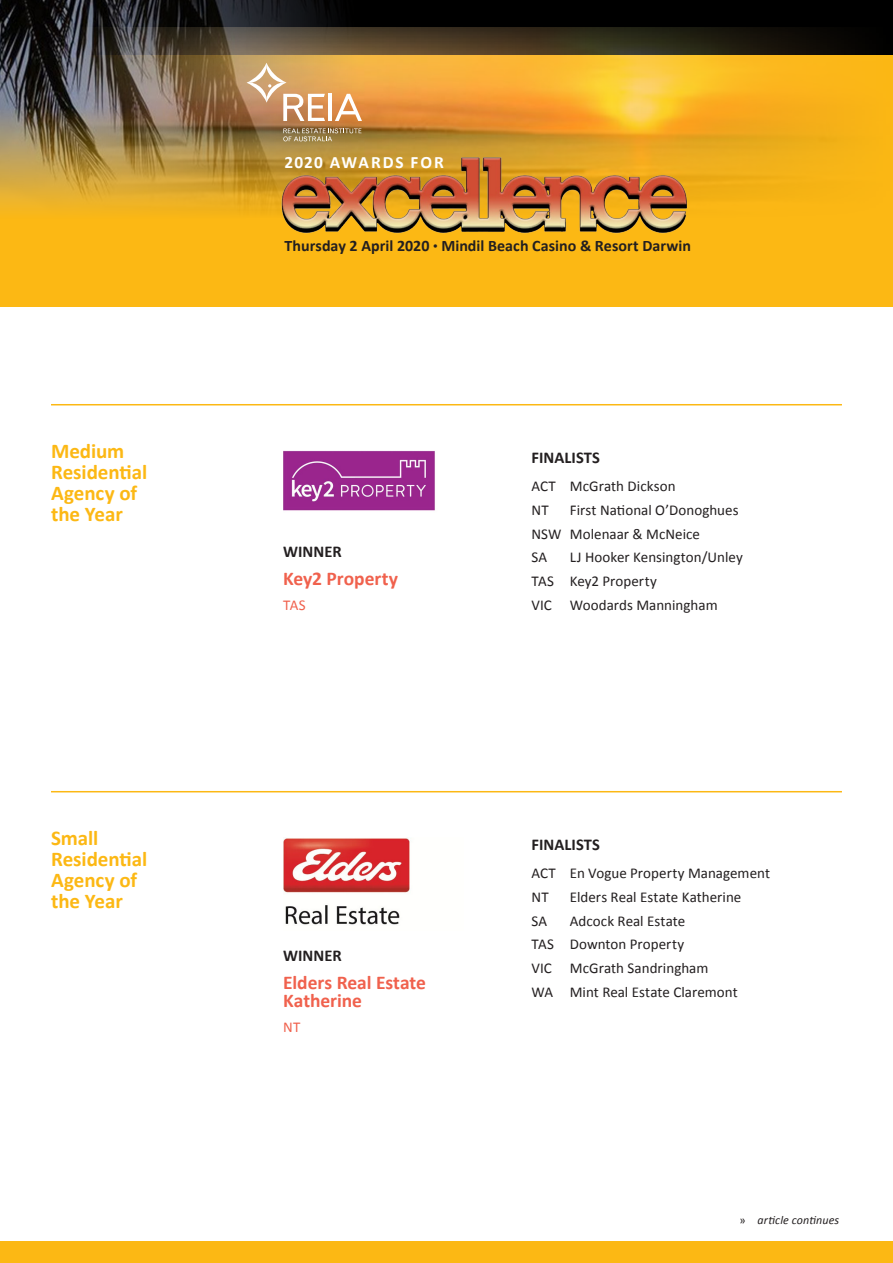
<style>
.page{position:relative;width:893px;height:1263px;background:#fff}
.page>*{position:absolute;margin:0;border:0;box-sizing:border-box;transform-origin:0 0}
.Awards_Cat_Head1{font:700 21px/21px "Calibri";letter-spacing:-.005em;color:#fcb814}
.Awards_Winner_red_Fe{font:700 19.5px/18px "Calibri";letter-spacing:-.005em;color:#f0614d}
.t1{font:700 17.25px "Calibri";letter-spacing:.09em;color:#fff}
.Awards_CAT{font:700 16.5px "Calibri";letter-spacing:.005em;color:#231f20}
.t2{font:700 16.05px "Calibri";letter-spacing:.005em;color:#231f20}
.Awards_text_Finalist{font:15px "Calibri";letter-spacing:.005em;color:#231f20}
.Awards_Winner_red_Fe-2{font:15px "Calibri";color:#f0614d}
.t3{font:italic 12px "Calibri";letter-spacing:.01em;color:#231f20}
.s1{font-style:normal}
</style>
<div class="page">
<div style="left:0;top:1242px;width:893px;height:21px;background:#fcb814"></div>
<svg style="left:0;top:54px;width:893px;height:252px;background:#f5b21d"></svg>
<svg style="left:360px;top:0;width:533px;height:54px;background:#17130b"></svg>
<img style="left:0;top:0;width:360px;height:223px">
<svg style="left:335px;top:94px;width:27px;height:27px"></svg>
<hr style="left:328px;top:94px;width:4px;height:27px;background:#fff">
<svg style="left:247px;top:63px;width:78px;height:58px;background:#d6aa7c"></svg>
<svg style="left:283px;top:128px;width:79px;height:13px"></svg>
<img style="left:273px;top:150px;width:421px;height:100px">
<img style="left:283px;top:838px;width:127px;height:87px">
<img style="left:283px;top:451px;width:152px;height:60px">
<hr style="left:51px;top:791px;width:791px;height:1px;background:#fcb814">
<hr style="left:51px;top:404px;width:791px;height:1px;background:#fcb814">
<p class="Awards_Cat_Head1" style="left:51px;top:439px;width:98px">Medium<br>Residential<br>Agency of the Year</p>
<p class="Awards_Cat_Head1" style="left:51px;top:826px;width:98px">Small<br>Residential<br>Agency of the Year</p>
<p class="t1" style="left:284px;top:151px;width:161px">2020 AWARDS FOR</p>
<p class="t2" style="left:284px;top:236px;width:408px">Thursday 2 April 2020 <sup>•</sup> Mindil Beach Casino &amp; Resort Darwin</p>
<p class="Awards_CAT" style="left:283px;top:541px;width:60px">WINNER</p>
<p class="Awards_Winner_red_Fe" style="left:283px;top:569px;width:116px">Key2 Property</p>
<p class="Awards_Winner_red_Fe-2" style="left:283px;top:595px;width:24px">TAS</p>
<p class="Awards_CAT" style="left:283px;top:945px;width:60px">WINNER</p>
<p class="Awards_Winner_red_Fe" style="left:283px;top:973px;width:144px">Elders Real Estate<br>Katherine</p>
<p class="Awards_Winner_red_Fe-2" style="left:283px;top:1017px;width:19px">NT</p>
<p class="Awards_CAT" style="left:531px;top:447px;width:70px">FINALISTS</p>
<p class="Awards_text_Finalist" style="left:531px;top:477px;width:146px">ACT McGrath Dickson</p>
<p class="Awards_text_Finalist" style="left:531px;top:501px;width:19px">NT</p>
<p class="Awards_text_Finalist" style="left:570px;top:501px;width:170px">First National O’Donoghues</p>
<p class="Awards_text_Finalist" style="left:531px;top:524px;width:170px">NSW Molenaar &amp; McNeice</p>
<p class="Awards_text_Finalist" style="left:531px;top:548px;width:17px">SA</p>
<p class="Awards_text_Finalist" style="left:570px;top:548px;width:175px">LJ Hooker Kensington/Unley</p>
<p class="Awards_text_Finalist" style="left:531px;top:572px;width:127px">TAS Key2 Property</p>
<p class="Awards_text_Finalist" style="left:531px;top:596px;width:188px">VIC Woodards Manningham</p>
<p class="Awards_CAT" style="left:531px;top:834px;width:70px">FINALISTS</p>
<p class="Awards_text_Finalist" style="left:531px;top:864px;width:240px">ACT En Vogue Property Management</p>
<p class="Awards_text_Finalist" style="left:531px;top:887px;width:19px">NT</p>
<p class="Awards_text_Finalist" style="left:570px;top:887px;width:173px">Elders Real Estate Katherine</p>
<p class="Awards_text_Finalist" style="left:531px;top:911px;width:17px">SA</p>
<p class="Awards_text_Finalist" style="left:570px;top:911px;width:117px">Adcock Real Estate</p>
<p class="Awards_text_Finalist" style="left:531px;top:935px;width:154px">TAS Downton Property</p>
<p class="Awards_text_Finalist" style="left:531px;top:959px;width:178px">VIC McGrath Sandringham</p>
<p class="Awards_text_Finalist" style="left:531px;top:982px;width:208px">WA Mint Real Estate Claremont</p>
<p class="t3" style="left:739px;top:1212px;width:101px"><span class="s1">»</span> article continues</p>
</div>
